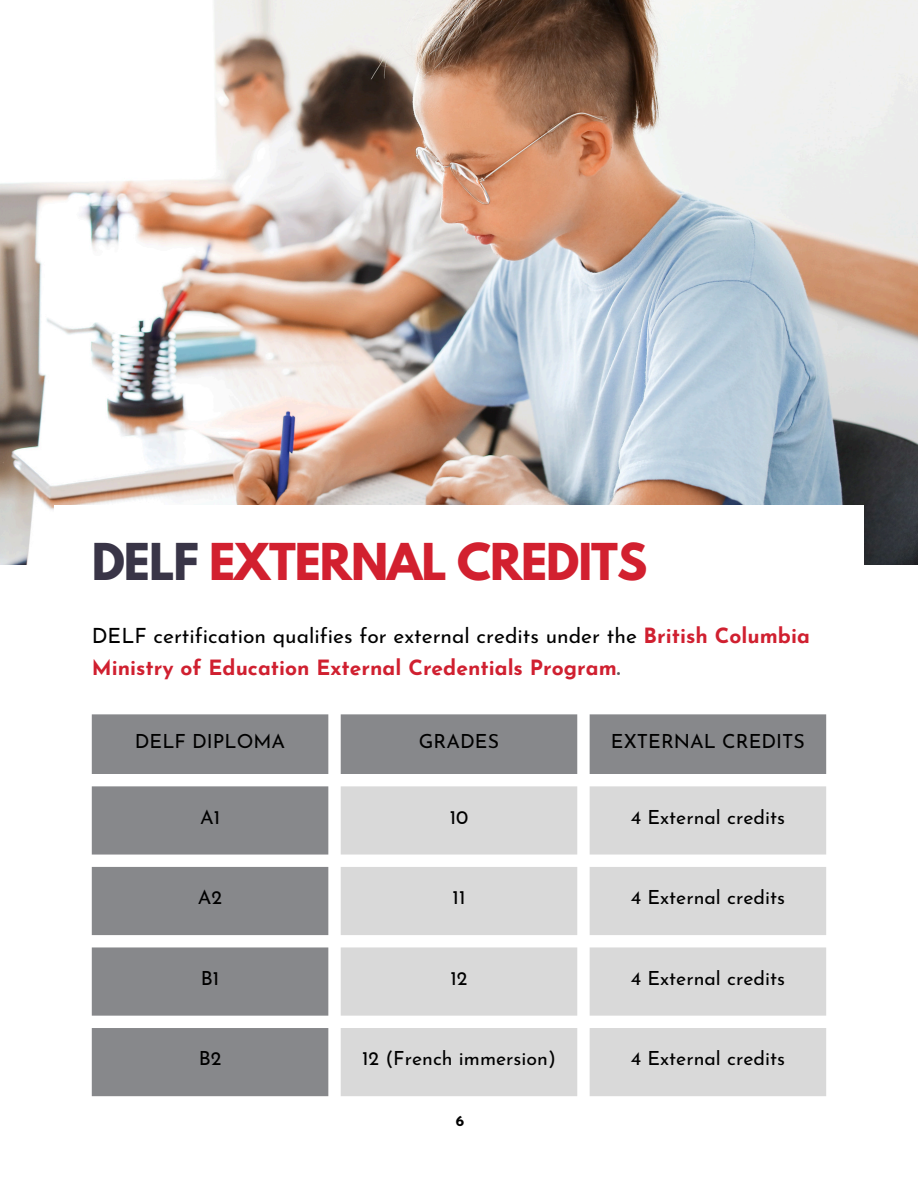
<style>
.page{position:relative;width:918px;height:1188px;background:#fff}
.page>*{position:absolute;margin:0;border:0;box-sizing:border-box;transform-origin:0 0}
.t1{font:700 45px "League Spartan";letter-spacing:-.025em;color:#d2202f}
.t2{font:700 21px/32.7px "Josefin Sans";color:#d02030}
.t3{font:19.5px "Josefin Sans";color:#000}
.t4{font:700 15px "Josefin Sans";color:#000}
.s1{color:#393547}
.s2{font-weight:400;color:#000}
.s3{color:#5e5e5e}
</style>
<div class="page">
<img style="left:0;top:0;width:918px;height:565px">
<svg style="left:92px;top:714px;width:734px;height:382px;fill:#87888b"></svg>
<svg style="left:341px;top:786px;width:485px;height:310px;background:#dedede"></svg>
<div style="left:54px;top:505px;width:810px;height:120px;background:#fff"></div>
<p class="t1" style="left:92px;top:539px;width:557px"><span class="s1">DELF</span> EXTERNAL CREDITS</p>
<p class="t2" style="left:92px;top:621px;width:720px"><span class="s2">DELF certification qualifies for external credits under the</span> British Columbia<br>Ministry of Education External Credentials Program<span class="s3">.</span></p>
<p class="t3" style="left:135px;top:734px;width:152px">DELF DIPLOMA</p>
<p class="t3" style="left:419px;top:734px;width:82px">GRADES</p>
<h1 class="t3" style="left:611px;top:734px;width:195px">EXTERNAL CREDITS</h1>
<p class="t3" style="left:200px;top:809px;width:22px">A1</p>
<p class="t3" style="left:450px;top:809px;width:20px">10</p>
<p class="t3" style="left:631px;top:809px;width:156px">4 External credits</p>
<p class="t3" style="left:198px;top:889px;width:26px">A2</p>
<p class="t3" style="left:453px;top:889px;width:14px">11</p>
<p class="t3" style="left:631px;top:889px;width:156px">4 External credits</p>
<p class="t3" style="left:201px;top:970px;width:20px">B1</p>
<p class="t3" style="left:450px;top:970px;width:19px">12</p>
<p class="t3" style="left:631px;top:970px;width:156px">4 External credits</p>
<p class="t3" style="left:199px;top:1051px;width:24px">B2</p>
<p class="t3" style="left:362px;top:1051px;width:195px">12 (French immersion)</p>
<p class="t3" style="left:631px;top:1051px;width:156px">4 External credits</p>
<p class="t4" style="left:456px;top:1115px;width:10px">6</p>
</div>
